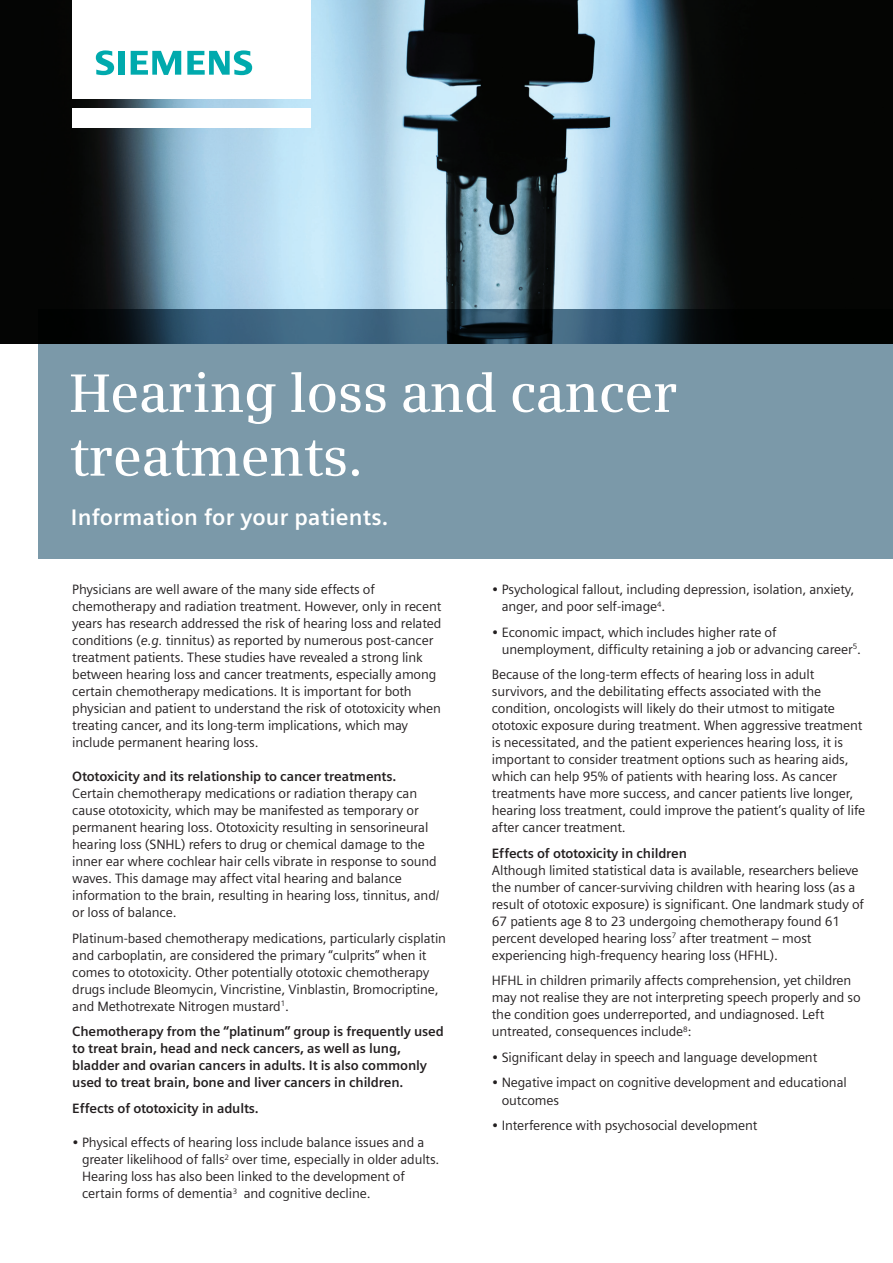
<style>
.page{position:relative;width:893px;height:1263px;background:#fff}
.page>*{position:absolute;margin:0;border:0;box-sizing:border-box;transform-origin:0 0}
.t1{font:600 54px/63.8px "Siemens Serif";letter-spacing:-.01em;color:#fff}
.t2{font:700 22.5px "Siemens Sans";letter-spacing:.01em;color:#fff}
.t3{font:13.5px/17px "Siemens Sans";letter-spacing:-.01em;color:#231f20}
.t4{font:700 13.5px/17px "Siemens Sans";letter-spacing:-.01em;color:#231f20}
.s1{font-style:italic}
</style>
<div class="page">
<div style="left:0;top:0;width:893px;height:343px;background:#040504"></div>
<img style="left:72px;top:0;width:640px;height:310px">
<svg style="left:39px;top:310px;width:854px;height:34px"></svg>
<div style="left:39px;top:344px;width:854px;height:215px;background:#7b99a9"></div>
<div style="left:72px;top:108px;width:239px;height:19px;background:#fff"></div>
<div style="left:72px;top:0;width:239px;height:98px;background:#fff"></div>
<svg style="left:96px;top:50px;width:18px;height:25px"></svg>
<div style="left:118px;top:51px;width:7px;height:24px;background:#00aaad"></div>
<svg style="left:131px;top:51px;width:50px;height:24px"></svg>
<svg style="left:187px;top:50px;width:65px;height:25px"></svg>
<h1 class="t1" style="left:69px;top:361px;width:609px">Hearing loss and cancer treatments.</h1>
<h2 class="t2" style="left:71px;top:504px;width:319px">Information for your patients.</h2>
<p class="t3" style="left:72px;top:581px;width:371px">Physicians are well aware of the many side effects of chemotherapy and radiation treatment. However, only in recent years has research addressed the risk of hearing loss and related conditions (<span class="s1">e.g.</span> tinnitus) as reported by numerous post-cancer treatment patients. These studies have revealed a strong link between hearing loss and cancer treatments, especially among certain chemotherapy medications. It is important for both physician and patient to understand the risk of ototoxicity when treating cancer, and its long-term implications, which may include permanent hearing loss.</p>
<p class="t4" style="left:72px;top:768px;width:326px">Ototoxicity and its relationship to cancer treatments.</p>
<p class="t3" style="left:72px;top:785px;width:369px">Certain chemotherapy medications or radiation therapy can cause ototoxicity, which may be manifested as temporary or permanent hearing loss. Ototoxicity resulting in sensorineural hearing loss (SNHL) refers to drug or chemical damage to the inner ear where cochlear hair cells vibrate in response to sound waves. This damage may affect vital hearing and balance information to the brain, resulting in hearing loss, tinnitus, and/ or loss of balance.</p>
<p class="t3" style="left:72px;top:930px;width:375px">Platinum-based chemotherapy medications, particularly cisplatin and carboplatin, are considered the primary “culprits” when it comes to ototoxicity. Other potentially ototoxic chemotherapy drugs include Bleomycin, Vincristine, Vinblastin, Bromocriptine, and Methotrexate Nitrogen mustard<sup>1</sup>.</p>
<p class="t4" style="left:72px;top:1023px;width:373px">Chemotherapy from the “platinum” group is frequently used to treat brain, head and neck cancers, as well as lung, bladder and ovarian cancers in adults. It is also commonly used to treat brain, bone and liver cancers in children.</p>
<p class="t4" style="left:72px;top:1100px;width:188px">Effects of ototoxicity in adults.</p>
<p class="t3" style="left:82px;top:1134px;width:359px;text-indent:-10px">• Physical effects of hearing loss include balance issues and a greater likelihood of falls<sup>2</sup> over time, especially in older adults.<br>Hearing loss has also been linked to the development of certain forms of dementia<sup>3</sup> and cognitive decline.</p>
<p class="t3" style="left:502px;top:581px;width:354px;text-indent:-10px">• Psychological fallout, including depression, isolation, anxiety, anger, and poor self-image<sup>4</sup>.</p>
<p class="t3" style="left:502px;top:624px;width:361px;text-indent:-10px">• Economic impact, which includes higher rate of unemployment, difficulty retaining a job or advancing career<sup>5</sup>.</p>
<p class="t3" style="left:492px;top:666px;width:375px">Because of the long-term effects of hearing loss in adult survivors, and the debilitating effects associated with the condition, oncologists will likely do their utmost to mitigate ototoxic exposure during treatment. When aggressive treatment is necessitated, and the patient experiences hearing loss, it is important to consider treatment options such as hearing aids, which can help 95% of patients with hearing loss. As cancer treatments have more success, and cancer patients live longer, hearing loss treatment, could improve the patient’s quality of life after cancer treatment.</p>
<p class="t4" style="left:492px;top:845px;width:197px">Effects of ototoxicity in children</p>
<p class="t3" style="left:492px;top:862px;width:374px">Although limited statistical data is available, researchers believe the number of cancer-surviving children with hearing loss (as a result of ototoxic exposure) is significant. One landmark study of 67 patients age 8 to 23 undergoing chemotherapy found 61 percent developed hearing loss<sup>7</sup> after treatment – most experiencing high-frequency hearing loss (HFHL).</p>
<p class="t3" style="left:492px;top:972px;width:370px">HFHL in children primarily affects comprehension, yet children may not realise they are not interpreting speech properly and so the condition goes underreported, and undiagnosed. Left untreated, consequences include<sup>8</sup>:</p>
<p class="t3" style="left:492px;top:1049px;width:327px">• Significant delay in speech and language development</p>
<p class="t3" style="left:502px;top:1074px;width:347px;text-indent:-10px">• Negative impact on cognitive development and educational outcomes</p>
<p class="t3" style="left:492px;top:1117px;width:267px">• Interference with psychosocial development</p>
</div>
